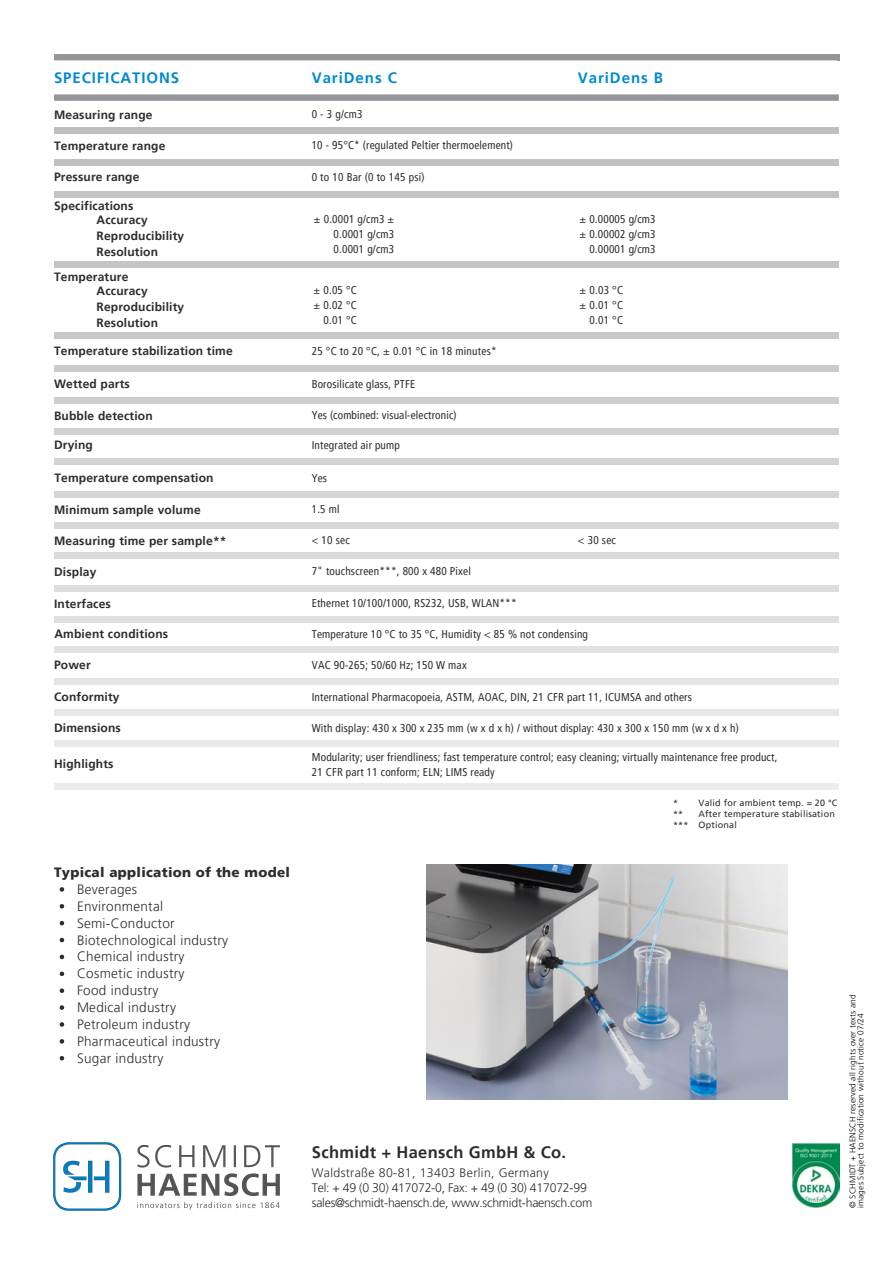
<style>
.page{position:relative;width:894px;height:1264px;background:#fff}
.page>*{position:absolute;margin:0;border:0;box-sizing:border-box;transform-origin:0 0}
.t1{font:700 16.5px "Frutiger LT Pro";letter-spacing:.02em;color:#2d2d2d}
.t2{font:700 15px "Frutiger LT Pro";letter-spacing:.065em;color:#0089cf}
.t3{font:300 13.5px "Frutiger LT Pro";letter-spacing:.02em;color:#2d2d2d}
.t4{font:900 13.5px "Frutiger LT Pro";letter-spacing:.02em;color:#2d2d2d}
.t5{font:300 12.3px/15.3px "Frutiger LT Pro";letter-spacing:-.02em;color:#2d2d2d}
.t6{font:700 12px/16px "Frutiger LT Pro";letter-spacing:.015em;color:#2d2d2d}
.t7{font:condensed 11.25px/15px "Frutiger LT Pro";letter-spacing:.015em;color:#2d2d2d;text-align:right}
.t8{font:9px "Frutiger LT Pro";letter-spacing:.02em;color:#2d2d2d}
.t9{font:300 8.25px/8.2px "Frutiger LT Pro";letter-spacing:.02em;color:#000}
</style>
<div class="page">
<img style="left:426px;top:864px;width:360px;height:235px">
<img style="left:53px;top:1142px;width:227px;height:69px">
<div style="left:54px;top:127px;width:784px;height:7px;background:#bcbec0"></div>
<div style="left:54px;top:160px;width:784px;height:6px;background:#bcbec0"></div>
<div style="left:54px;top:191px;width:784px;height:6px;background:#bcbec0"></div>
<div style="left:54px;top:261px;width:784px;height:7px;background:#c4c5c7"></div>
<div style="left:54px;top:332px;width:784px;height:6px;background:#c6c8ca"></div>
<div style="left:54px;top:365px;width:784px;height:6px;background:#c9cbcc"></div>
<div style="left:54px;top:397px;width:784px;height:6px;background:#cccdcf"></div>
<div style="left:54px;top:428px;width:784px;height:7px;background:#ced0d1"></div>
<div style="left:54px;top:459px;width:784px;height:6px;background:#d1d2d4"></div>
<div style="left:54px;top:491px;width:784px;height:6px;background:#d4d5d6"></div>
<div style="left:54px;top:522px;width:784px;height:6px;background:#d6d8d9"></div>
<div style="left:54px;top:552px;width:784px;height:7px;background:#d9dadb"></div>
<div style="left:54px;top:585px;width:784px;height:6px;background:#dcddde"></div>
<div style="left:54px;top:616px;width:784px;height:6px;background:#dedfe0"></div>
<div style="left:54px;top:646px;width:784px;height:6px;background:#e1e2e3"></div>
<div style="left:54px;top:678px;width:784px;height:6px;background:#e4e5e5"></div>
<div style="left:54px;top:709px;width:784px;height:7px;background:#e7e7e8"></div>
<div style="left:54px;top:740px;width:784px;height:6px;background:#e9eaea"></div>
<div style="left:54px;top:783px;width:784px;height:7px;background:#ececed"></div>
<img style="left:792px;top:1143px;width:46px;height:64px">
<svg style="left:60px;top:887px;width:4px;height:4px"></svg>
<svg style="left:60px;top:904px;width:4px;height:4px"></svg>
<svg style="left:60px;top:921px;width:4px;height:4px"></svg>
<svg style="left:60px;top:937px;width:4px;height:5px"></svg>
<svg style="left:60px;top:954px;width:4px;height:5px"></svg>
<svg style="left:60px;top:971px;width:4px;height:5px"></svg>
<svg style="left:60px;top:988px;width:4px;height:4px"></svg>
<svg style="left:60px;top:1005px;width:4px;height:4px"></svg>
<svg style="left:60px;top:1022px;width:4px;height:4px"></svg>
<svg style="left:60px;top:1039px;width:4px;height:4px"></svg>
<svg style="left:60px;top:1056px;width:4px;height:4px"></svg>
<svg style="left:54px;top:54px;width:785px;height:47px"></svg>
<h4 class="t2" style="left:54px;top:68px;width:127px">SPECIFICATIONS</h4>
<h4 class="t2" style="left:311px;top:68px;width:87px">VariDens C</h4>
<h5 class="t2" style="left:577px;top:68px;width:87px">VariDens B</h5>
<h5 class="t6" style="left:54px;top:106px;width:100px">Measuring range</h5>
<h6 class="t7" style="left:311px;top:107px;width:52px">0 - 3 g/cm3</h6>
<h5 class="t6" style="left:54px;top:138px;width:113px">Temperature range</h5>
<p class="t7" style="left:311px;top:138px;width:203px">10 - 95°C* (regulated Peltier thermoelement)</p>
<h6 class="t6" style="left:54px;top:169px;width:87px">Pressure range</h6>
<p class="t7" style="left:311px;top:169px;width:114px">0 to 10 Bar (0 to 145 psi)</p>
<h6 class="t6" style="left:54px;top:198px;width:81px">Specifications</h6>
<h5 class="t6" style="left:97px;top:211px;width:89px">Accuracy<br>Reproducibility<br>Resolution</h5>
<h6 class="t6" style="left:54px;top:269px;width:76px">Temperature</h6>
<h5 class="t6" style="left:97px;top:282px;width:89px">Accuracy<br>Reproducibility<br>Resolution</h5>
<h6 class="t7" style="left:333px;top:211px;width:62px;text-align:justify;text-indent:-20px">± 0.0001 g/cm3 ± 0.0001 g/cm3<br>0.0001 g/cm3</h6>
<h5 class="t7" style="left:313px;top:283px;width:45px">± 0.05 °C ± 0.02 °C<br>0.01 °C</h5>
<p class="t7" style="left:579px;top:211px;width:78px">± 0.00005 g/cm3 ± 0.00002 g/cm3<br>0.00001 g/cm3</p>
<p class="t7" style="left:579px;top:283px;width:45px">± 0.03 °C ± 0.01 °C<br>0.01 °C</p>
<h5 class="t6" style="left:54px;top:343px;width:180px">Temperature stabilization time</h5>
<h2 class="t7" style="left:311px;top:343px;width:186px">25 °C to 20 °C, ± 0.01 °C in 18 minutes*</h2>
<h5 class="t6" style="left:54px;top:375px;width:77px">Wetted parts</h5>
<p class="t7" style="left:311px;top:376px;width:105px">Borosilicate glass, PTFE</p>
<h6 class="t6" style="left:54px;top:408px;width:100px">Bubble detection</h6>
<p class="t7" style="left:311px;top:408px;width:146px">Yes (combined: visual-electronic)</p>
<h5 class="t6" style="left:54px;top:437px;width:40px">Drying</h5>
<p class="t7" style="left:311px;top:438px;width:90px">Integrated air pump</p>
<h5 class="t6" style="left:54px;top:469px;width:160px">Temperature compensation</h5>
<h6 class="t6" style="left:54px;top:501px;width:148px">Minimum sample volume</h6>
<h6 class="t6" style="left:54px;top:533px;width:174px">Measuring time per sample**</h6>
<h6 class="t7" style="left:312px;top:470px;width:17px">Yes</h6>
<h5 class="t7" style="left:311px;top:501px;width:29px">1.5 ml</h5>
<h6 class="t7" style="left:311px;top:533px;width:40px">&lt; 10 sec</h6>
<p class="t7" style="left:577px;top:533px;width:40px">&lt; 30 sec</p>
<h6 class="t6" style="left:54px;top:564px;width:44px">Display</h6>
<h5 class="t6" style="left:54px;top:595px;width:58px">Interfaces</h5>
<h6 class="t6" style="left:54px;top:625px;width:115px">Ambient conditions</h6>
<p class="t7" style="left:311px;top:564px;width:161px">7" touchscreen***, 800 x 480 Pixel</p>
<p class="t7" style="left:311px;top:595px;width:206px">Ethernet 10/100/1000, RS232, USB, WLAN***</p>
<p class="t7" style="left:312px;top:626px;width:277px">Temperature 10 °C to 35 °C, Humidity &lt; 85 % not condensing</p>
<h6 class="t6" style="left:54px;top:656px;width:38px">Power</h6>
<p class="t7" style="left:312px;top:657px;width:156px">VAC 90-265; 50/60 Hz; 150 W max</p>
<h5 class="t6" style="left:54px;top:688px;width:67px">Conformity</h5>
<h6 class="t6" style="left:54px;top:720px;width:68px">Dimensions</h6>
<p class="t7" style="left:311px;top:689px;width:381px">International Pharmacopoeia, ASTM, AOAC, DIN, 21 CFR part 11, ICUMSA and others</p>
<h5 class="t7" style="left:311px;top:720px;width:428px">With display: 430 x 300 x 235 mm (w x d x h) / without display: 430 x 300 x 150 mm (w x d x h)</h5>
<h6 class="t6" style="left:54px;top:755px;width:61px">Highlights</h6>
<p class="t7" style="left:312px;top:750px;width:467px;text-align:left">Modularity; user friendliness; fast temperature control; easy cleaning; virtually maintenance free product,<br>21 CFR part 11 conform; ELN; LIMS ready</p>
<p class="t8" style="left:698px;top:797px;width:140px">Valid for ambient temp. = 20 °C</p>
<p class="t8" style="left:698px;top:808px;width:138px">After temperature stabilisation</p>
<p class="t8" style="left:698px;top:819px;width:40px">Optional</p>
<p class="t8" style="left:672px;top:797px;width:7px">*</p>
<p class="t8" style="left:672px;top:808px;width:12px">**</p>
<h6 class="t8" style="left:672px;top:819px;width:17px">***</h6>
<h5 class="t4" style="left:54px;top:864px;width:237px">Typical application of the model</h5>
<h6 class="t3" style="left:77px;top:881px;width:62px">Beverages</h6>
<h5 class="t3" style="left:77px;top:897px;width:88px">Environmental</h5>
<h6 class="t3" style="left:77px;top:914px;width:99px">Semi-Conductor</h6>
<h5 class="t3" style="left:77px;top:931px;width:153px">Biotechnological industry</h5>
<h6 class="t3" style="left:77px;top:948px;width:109px">Chemical industry</h6>
<h5 class="t3" style="left:77px;top:965px;width:109px">Cosmetic industry</h5>
<h5 class="t3" style="left:77px;top:982px;width:83px">Food industry</h5>
<h6 class="t3" style="left:77px;top:999px;width:100px">Medical industry</h6>
<h6 class="t3" style="left:77px;top:1016px;width:115px">Petroleum industry</h6>
<h5 class="t3" style="left:77px;top:1032px;width:145px">Pharmaceutical industry</h5>
<h5 class="t3" style="left:77px;top:1049px;width:88px">Sugar industry</h5>
<p class="t1" style="left:312px;top:1142px;width:256px">Schmidt + Haensch GmbH &amp; Co.</p>
<p class="t5" style="left:312px;top:1164px;width:282px">Waldstraße 80-81, 13403 Berlin, Germany<br>Tel: + 49 (0 30) 417072-0, Fax: + 49 (0 30) 417072-99 sales@schmidt-haensch.de, www.schmidt-haensch.com</p>
<p class="t9" style="left:848px;top:1207px;width:215px;rotate:-90deg">© SCHMIDT + HAENSCH reserved all rights over texts and images Subject to modification without notice 07/24</p>
</div>
